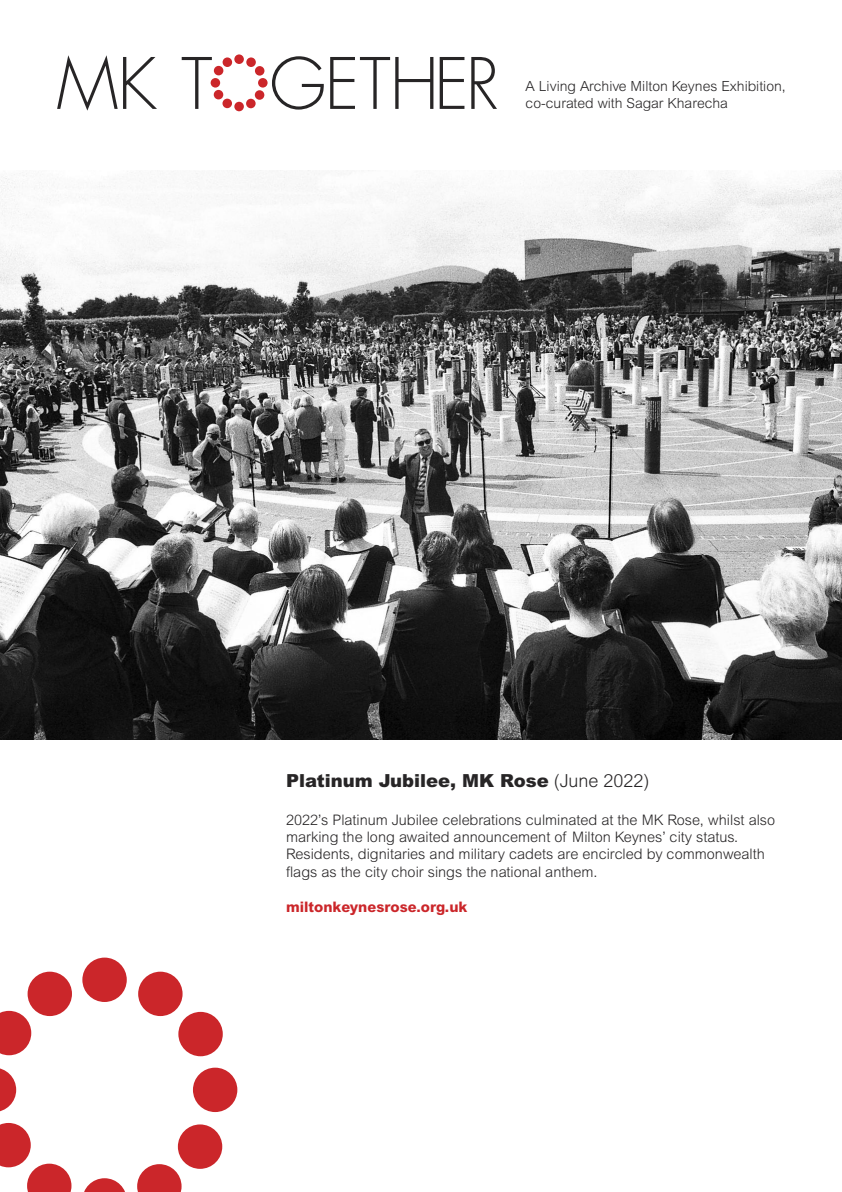
<style>
.page{position:relative;width:842px;height:1192px;background:#fff}
.page>*{position:absolute;margin:0;border:0;box-sizing:border-box;transform-origin:0 0}
.t1{font:900 18px "Arial";color:#272526}
.t2{font:300 14.5px/17.4px "Arial";color:#272526}
.t3{font:800 14.5px "Arial";color:#cb262a}
.t4{font:300 14px/16.8px "Arial";color:#272526}
.s1{font-weight:300}
</style>
<div class="page">
<svg style="left:57px;top:55px;width:100px;height:56px"></svg>
<svg style="left:182px;top:57px;width:30px;height:52px"></svg>
<svg style="left:272px;top:56px;width:52px;height:54px"></svg>
<svg style="left:330px;top:57px;width:103px;height:52px"></svg>
<svg style="left:440px;top:57px;width:24px;height:52px"></svg>
<svg style="left:471px;top:57px;width:26px;height:52px"></svg>
<div style="left:234px;top:54px;width:10px;height:10px;background:#cb262a;border-radius:50%"></div>
<div style="left:234px;top:102px;width:10px;height:9px;background:#cb262a;border-radius:50%"></div>
<div style="left:258px;top:78px;width:10px;height:10px;background:#cb262a;border-radius:50%"></div>
<div style="left:211px;top:78px;width:9px;height:10px;background:#cb262a;border-radius:50%"></div>
<div style="left:214px;top:66px;width:9px;height:9px;background:#cb262a;border-radius:50%"></div>
<div style="left:223px;top:57px;width:9px;height:10px;background:#cb262a;border-radius:50%"></div>
<div style="left:246px;top:57px;width:10px;height:10px;background:#cb262a;border-radius:50%"></div>
<div style="left:255px;top:66px;width:9px;height:10px;background:#cb262a;border-radius:50%"></div>
<div style="left:214px;top:90px;width:9px;height:9px;background:#cb262a;border-radius:50%"></div>
<div style="left:222px;top:99px;width:10px;height:9px;background:#cb262a;border-radius:50%"></div>
<div style="left:246px;top:99px;width:10px;height:9px;background:#cb262a;border-radius:50%"></div>
<div style="left:255px;top:90px;width:9px;height:10px;background:#cb262a;border-radius:50%"></div>
<img style="left:0;top:170px;width:842px;height:570px">
<svg style="left:6px;top:957px;width:232px;height:233px"></svg>
<div style="left:82px;top:958px;width:45px;height:44px;background:#cb262a;border-radius:50%"></div>
<svg style="left:82px;top:1178px;width:45px;height:14px"></svg>
<div style="left:193px;top:1068px;width:44px;height:44px;background:#cb262a;border-radius:50%"></div>
<svg style="left:0;top:1068px;width:16px;height:44px"></svg>
<svg style="left:0;top:1011px;width:31px;height:44px"></svg>
<div style="left:28px;top:972px;width:44px;height:44px;background:#cb262a;border-radius:50%"></div>
<div style="left:138px;top:972px;width:45px;height:44px;background:#cb262a;border-radius:50%"></div>
<div style="left:178px;top:1012px;width:45px;height:44px;background:#cb262a;border-radius:50%"></div>
<svg style="left:0;top:1123px;width:71px;height:69px"></svg>
<svg style="left:137px;top:1164px;width:45px;height:28px"></svg>
<div style="left:178px;top:1124px;width:44px;height:45px;background:#cb262a;border-radius:50%"></div>
<p class="t4" style="left:526px;top:79px;width:262px">A Living Archive Milton Keynes Exhibition, co-curated with Sagar Kharecha</p>
<p class="t1" style="left:286px;top:774px;width:365px">Platinum Jubilee, MK Rose <span class="s1">(June 2022)</span></p>
<p class="t2" style="left:286px;top:812px;width:491px">2022’s Platinum Jubilee celebrations culminated at the MK Rose, whilst also marking the long awaited announcement of Milton Keynes’ city status.<br>Residents, dignitaries and military cadets are encircled by commonwealth flags as the city choir sings the national anthem.</p>
<p class="t3" style="left:286px;top:901px;width:183px">miltonkeynesrose.org.uk</p>
</div>
